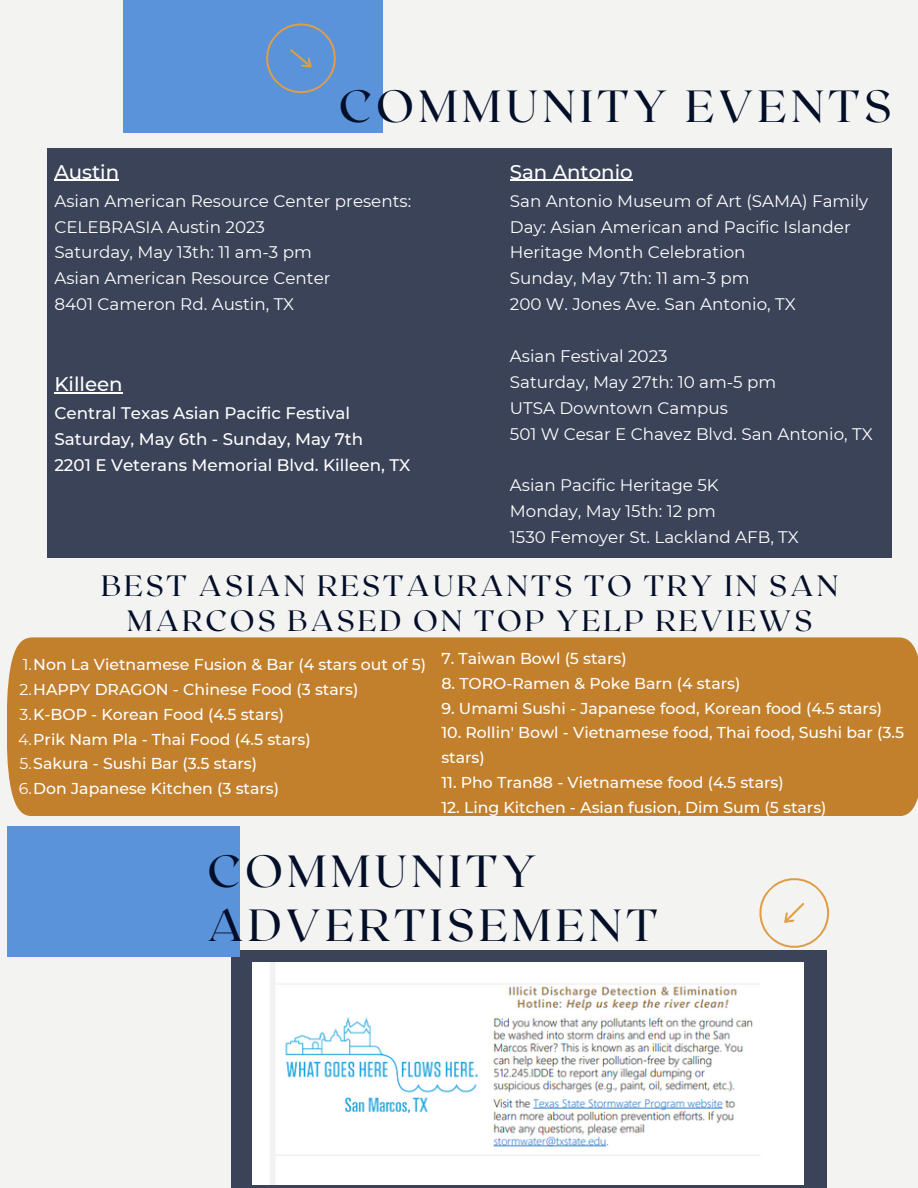
<style>
.page{position:relative;width:918px;height:1188px;background:#f3f3f1}
.page>*{position:absolute;margin:0;border:0;box-sizing:border-box;transform-origin:0 0}
.t1{font:45px/54px "Roxborough CF";letter-spacing:.1em;color:#030e29}
.t2{font:29.4px/34.8px "Roxborough CF";letter-spacing:.1em;color:#030e29;text-align:center}
.t3{font:500 19.8px "Montserrat";color:#fff}
.t4{font:16.8px/25.8px "Montserrat";color:#fff}
.t5{font:500 16.8px/25.8px "Montserrat";color:#fff}
.t6{font:500 15.75px/24.8px "Montserrat";color:#fff}
.s1{font-weight:400}
</style>
<div class="page">
<div style="left:123px;top:0;width:260px;height:133px;background:#5b93da"></div>
<div style="left:47px;top:148px;width:845px;height:410px;background:#3b4358"></div>
<svg style="left:266px;top:23px;width:70px;height:71px"></svg>
<hr style="left:54px;top:180px;width:65px;height:1px;background:#fff">
<hr style="left:54px;top:392px;width:69px;height:1px;background:#fff">
<div style="left:7px;top:637px;width:911px;height:179px;background:#c2802d"></div>
<hr style="left:510px;top:180px;width:123px;height:1px;background:#fff">
<div style="left:231px;top:950px;width:596px;height:238px;background:#3b4358"></div>
<div style="left:7px;top:826px;width:232px;height:131px;background:#5b93da"></div>
<img style="left:253px;top:962px;width:551px;height:222px">
<svg style="left:759px;top:878px;width:70px;height:70px"></svg>
<h1 class="t1" style="left:339px;top:77px;width:554px">COMMUNITY EVENTS</h1>
<p class="t3" style="left:54px;top:159px;width:66px">Austin</p>
<p class="t4" style="left:54px;top:188px;width:358px">Asian American Resource Center presents:<br>CELEBRASIA Austin 2023<br>Saturday, May 13th: 11 am-3 pm<br>Asian American Resource Center<br>8401 Cameron Rd. Austin, TX</p>
<p class="t3" style="left:54px;top:372px;width:70px">Killeen</p>
<p class="t5" style="left:54px;top:400px;width:358px">Central Texas Asian Pacific Festival<br>Saturday, May 6th - Sunday, May 7th<br>2201 E Veterans Memorial Blvd. Killeen, TX</p>
<p class="t3" style="left:510px;top:159px;width:124px">San Antonio</p>
<p class="t4" style="left:510px;top:188px;width:360px">San Antonio Museum of Art (SAMA) Family Day: Asian American and Pacific Islander Heritage Month Celebration<br>Sunday, May 7th: 11 am-3 pm<br>200 W. Jones Ave. San Antonio, TX</p>
<p class="t4" style="left:510px;top:343px;width:364px">Asian Festival 2023<br>Saturday, May 27th: 10 am-5 pm<br>UTSA Downtown Campus<br>501 W Cesar E Chavez Blvd. San Antonio, TX</p>
<p class="t4" style="left:510px;top:472px;width:291px">Asian Pacific Heritage 5K<br>Monday, May 15th: 12 pm<br>1530 Femoyer St. Lackland AFB, TX</p>
<h2 class="t2" style="left:101px;top:567px;width:739px">BEST ASIAN RESTAURANTS TO TRY IN SAN<br>MARCOS BASED ON TOP YELP REVIEWS</h2>
<p class="t6" style="left:18px;top:652px;width:410px"><span class="s1">1.</span>Non La Vietnamese Fusion &amp; Bar (4 stars out of 5)<br><span class="s1">2.</span>HAPPY DRAGON - Chinese Food (3 stars)<br><span class="s1">3.</span>K-BOP - Korean Food (4.5 stars)<br><span class="s1">4.</span>Prik Nam Pla - Thai Food (4.5 stars)<br><span class="s1">5.</span>Sakura - Sushi Bar (3.5 stars)<br><span class="s1">6.</span>Don Japanese Kitchen (3 stars)</p>
<p class="t6" style="left:441px;top:646px;width:187px">7. Taiwan Bowl (5 stars)</p>
<p class="t6" style="left:441px;top:671px;width:300px">8. TORO-Ramen &amp; Poke Barn (4 stars)</p>
<p class="t6" style="left:441px;top:696px;width:442px">9. Umami Sushi - Japanese food, Korean food (4.5 stars)</p>
<p class="t6" style="left:441px;top:720px;width:464px">10. Rollin' Bowl - Vietnamese food, Thai food, Sushi bar (3.5 stars)</p>
<p class="t6" style="left:441px;top:770px;width:344px">11. Pho Tran88 - Vietnamese food (4.5 stars)</p>
<p class="t6" style="left:441px;top:795px;width:387px">12. Ling Kitchen - Asian fusion, Dim Sum (5 stars)</p>
<h1 class="t1" style="left:208px;top:842px;width:451px">COMMUNITY<br>ADVERTISEMENT</h1>
</div>
